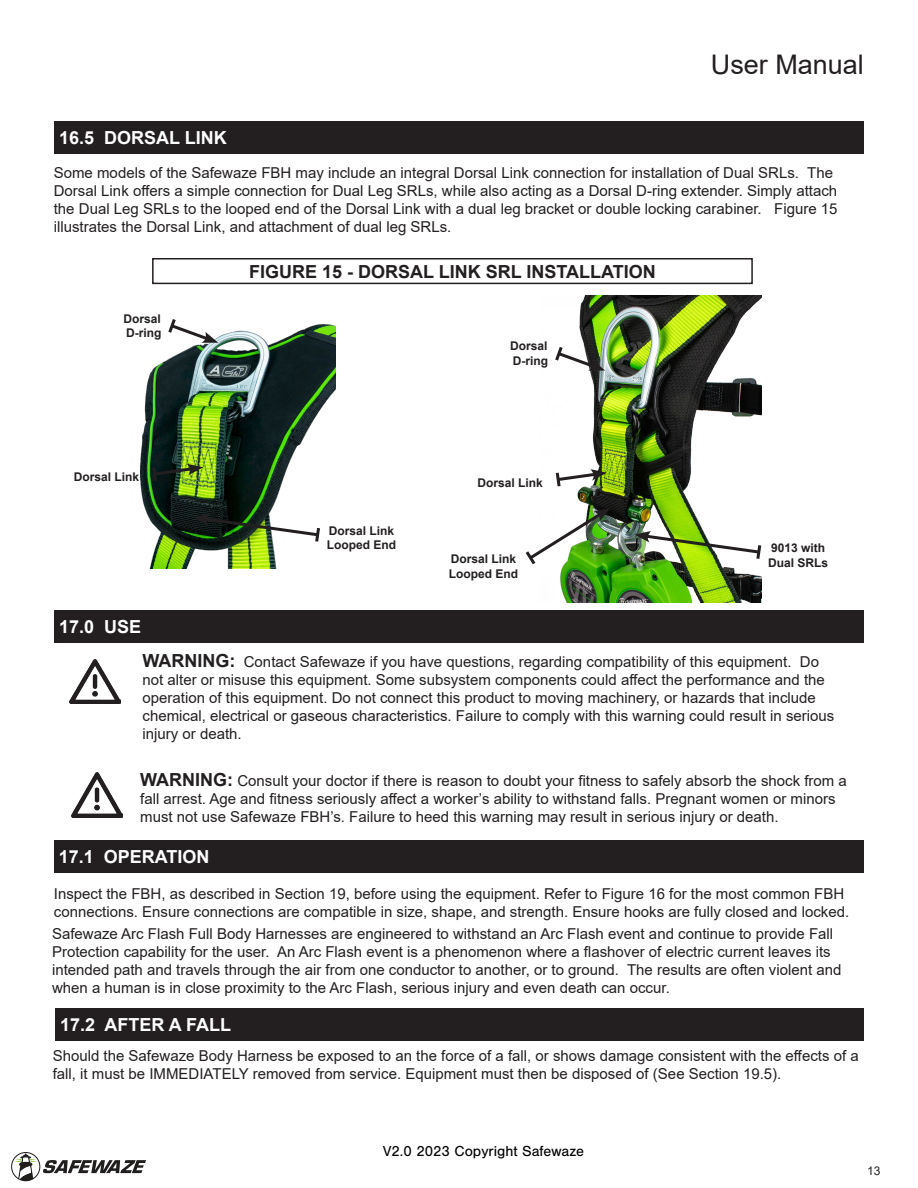
<style>
.page{position:relative;width:918px;height:1188px;background:#fff}
.page>*{position:absolute;margin:0;border:0;box-sizing:border-box;transform-origin:0 0}
.t1{font:27px "Arial";color:#231f20}
.t2{font:700 18px "Arial";color:#fff}
.t3{font:700 18px "Arial";color:#231f20}
.t4{font:15px/18px "Arial";color:#231f20}
.t5{font:15px "Nimbus San";color:#000}
.t6{font:700 12px/14.4px "Arial";color:#231f20}
.t7{font:12px "Arial";color:#231f20}
.s1{font-weight:700;font-size:18px}
</style>
<div class="page">
<svg style="left:11px;top:1152px;width:135px;height:29px"></svg>
<img style="left:70px;top:659px;width:51px;height:45px">
<div style="left:54px;top:611px;width:810px;height:32px;background:#231f20"></div>
<div style="left:152px;top:258px;width:601px;height:26px;border:2px solid #231f20"></div>
<img style="left:140px;top:325px;width:195px;height:243px">
<img style="left:560px;top:295px;width:201px;height:308px">
<svg style="left:150px;top:464px;width:53px;height:20px"></svg>
<svg style="left:555px;top:469px;width:52px;height:21px"></svg>
<img style="left:634px;top:531px;width:128px;height:31px">
<svg style="left:193px;top:514px;width:129px;height:31px"></svg>
<img style="left:525px;top:508px;width:85px;height:60px">
<svg style="left:166px;top:319px;width:52px;height:24px"></svg>
<svg style="left:555px;top:344px;width:50px;height:27px"></svg>
<img style="left:71px;top:773px;width:51px;height:44px">
<div style="left:55px;top:1008px;width:809px;height:33px;background:#231f20"></div>
<div style="left:54px;top:840px;width:810px;height:33px;background:#231f20"></div>
<div style="left:54px;top:122px;width:810px;height:32px;background:#231f20"></div>
<p class="t2" style="left:59px;top:125px;width:169px">16.5 DORSAL LINK</p>
<h1 class="t1" style="left:711px;top:46px;width:155px">User Manual</h1>
<p class="t4" style="left:54px;top:164px;width:785px">Some models of the Safewaze FBH may include an integral Dorsal Link connection for installation of Dual SRLs. The Dorsal Link offers a simple connection for Dual Leg SRLs, while also acting as a Dorsal D-ring extender. Simply attach the Dual Leg SRLs to the looped end of the Dorsal Link with a dual leg bracket or double locking carabiner. Figure 15 illustrates the Dorsal Link, and attachment of dual leg SRLs.</p>
<p class="t6" style="left:123px;top:311px;width:39px">Dorsal</p>
<p class="t6" style="left:126px;top:326px;width:37px">D-ring</p>
<p class="t6" style="left:74px;top:470px;width:67px">Dorsal Link</p>
<p class="t2" style="left:59px;top:614px;width:84px">17.0 USE</p>
<p class="t3" style="left:249px;top:259px;width:408px">FIGURE 15 - DORSAL LINK SRL INSTALLATION</p>
<p class="t6" style="left:510px;top:339px;width:39px">Dorsal</p>
<p class="t6" style="left:513px;top:354px;width:37px">D-ring</p>
<p class="t6" style="left:327px;top:524px;width:71px">Dorsal Link<br>Looped End</p>
<p class="t6" style="left:478px;top:475px;width:67px">Dorsal Link</p>
<p class="t6" style="left:449px;top:552px;width:71px">Dorsal Link<br>Looped End</p>
<p class="t6" style="left:771px;top:541px;width:56px">9013 with</p>
<p class="t6" style="left:768px;top:555px;width:62px">Dual SRLs</p>
<p class="t4" style="left:142px;top:652px;width:693px"><span class="s1">WARNING:</span> Contact Safewaze if you have questions, regarding compatibility of this equipment. Do not alter or misuse this equipment. Some subsystem components could affect the performance and the operation of this equipment. Do not connect this product to moving machinery, or hazards that include chemical, electrical or gaseous characteristics. Failure to comply with this warning could result in serious injury or death.</p>
<p class="t4" style="left:140px;top:772px;width:708px"><span class="s1">WARNING:</span> Consult your doctor if there is reason to doubt your fitness to safely absorb the shock from a fall arrest. Age and fitness seriously affect a worker’s ability to withstand falls. Pregnant women or minors must not use Safewaze FBH’s. Failure to heed this warning may result in serious injury or death.</p>
<p class="t2" style="left:59px;top:844px;width:152px">17.1 OPERATION</p>
<p class="t4" style="left:54px;top:885px;width:797px">Inspect the FBH, as described in Section 19, before using the equipment. Refer to Figure 16 for the most common FBH connections. Ensure connections are compatible in size, shape, and strength. Ensure hooks are fully closed and locked.</p>
<p class="t4" style="left:52px;top:924px;width:791px">Safewaze Arc Flash Full Body Harnesses are engineered to withstand an Arc Flash event and continue to provide Fall Protection capability for the user. An Arc Flash event is a phenomenon where a flashover of electric current leaves its intended path and travels through the air from one conductor to another, or to ground. The results are often violent and when a human is in close proximity to the Arc Flash, serious injury and even death can occur.</p>
<p class="t2" style="left:60px;top:1012px;width:173px">17.2 AFTER A FALL</p>
<p class="t4" style="left:53px;top:1047px;width:807px">Should the Safewaze Body Harness be exposed to an the force of a fall, or shows damage consistent with the effects of a fall, it must be IMMEDIATELY removed from service. Equipment must then be disposed of (See Section 19.5).</p>
<p class="t5" style="left:383px;top:1143px;width:203px">V2.0 2023 Copyright Safewaze</p>
<p class="t7" style="left:867px;top:1162px;width:15px">13</p>
</div>
